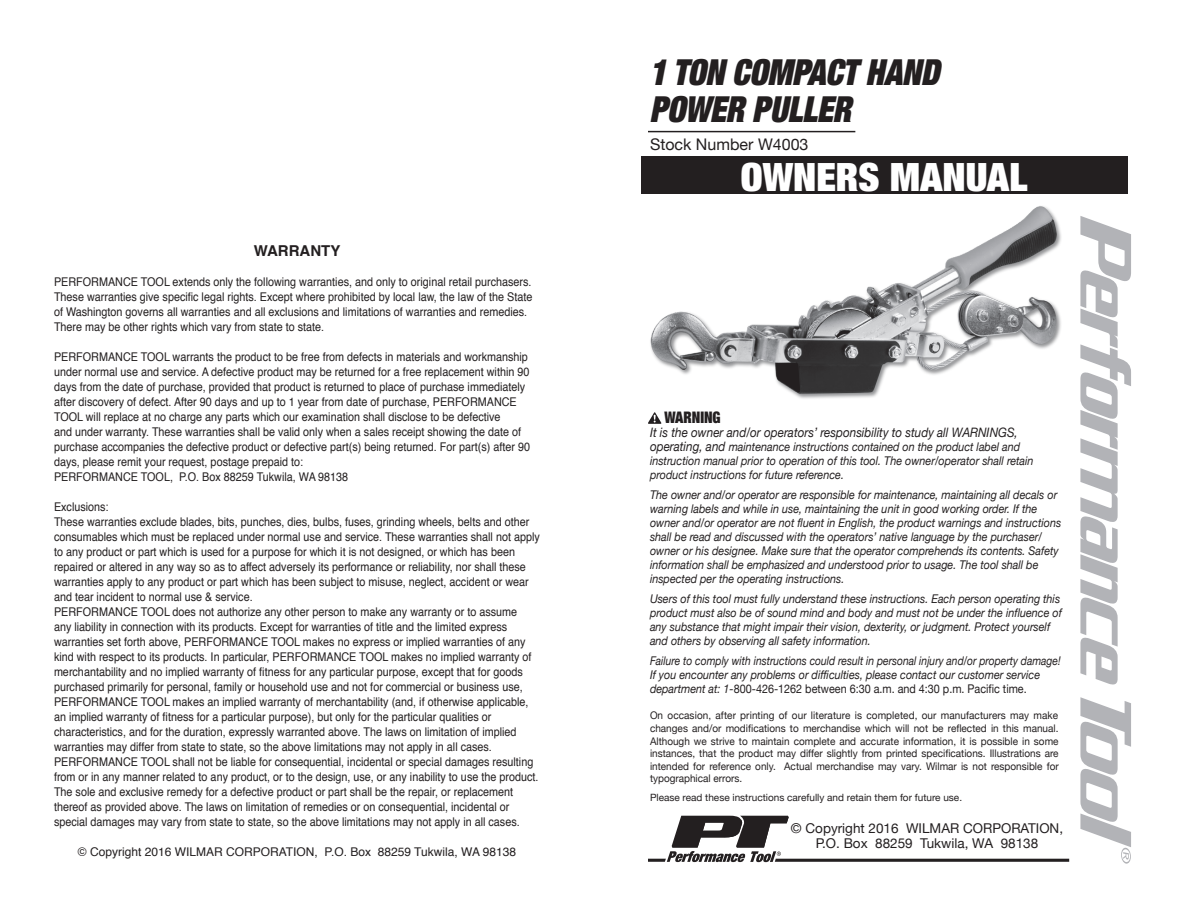
<style>
.page{position:relative;width:1188px;height:918px;background:#fff}
.page>*{position:absolute;margin:0;border:0;box-sizing:border-box;transform-origin:0 0}
.t1{font:900 expanded 39.15px "Helvetica Neue";color:#fff}
.Heading{font:italic 900 expanded 36px/37.5px "Helvetica Neue";letter-spacing:-.01em;color:#231f20;scale:.9 1}
.t2{font:16.05px "Helvetica Neue";color:#231f20}
.t3{font:900 expanded 16.05px "Helvetica Neue";color:#231f20;scale:.9 1}
.t4{font:700 15px "Helvetica";color:#231f20}
.t5{font:13.5px/15px "Helvetica Neue";color:#231f20;text-align:center}
.t6{font:italic 13.05px "Helvetica Neue";color:#231f20;scale:.9 1}
.t7{font:12px/15px "Helvetica";color:#231f20;scale:.9 1}
.t8{font:italic 12px/14px "Helvetica Neue";color:#231f20;scale:.9 1}
.t9{font:italic 12px "Helvetica Neue";color:#231f20;scale:.86 1}
.t10{font:12px "Helvetica";color:#231f20}
.t11{font:10.5px/12.6px "Helvetica Neue";color:#231f20;text-align:justify;scale:.95 1}
.t12{font:10.05px "Helvetica Neue";color:#231f20}
.s1{font-size:13.05px}
.s2{font-style:normal}
</style>
<div class="page">
<svg style="left:648px;top:414px;width:13px;height:10px"></svg>
<div style="left:641px;top:157px;width:486px;height:37px;background:#231f20"></div>
<hr style="left:648px;top:131px;width:207px;height:1px;background:#231f20">
<svg style="left:648px;top:816px;width:421px;height:46px"></svg>
<svg style="left:1080px;top:216px;width:51px;height:469px"></svg>
<svg style="left:1080px;top:697px;width:51px;height:167px"></svg>
<img style="left:650px;top:206px;width:411px;height:208px">
<p class="t4" style="left:254px;top:239px;width:88px">WARRANTY</p>
<p class="t7" style="left:54px;top:275px;width:533px">PERFORMANCE TOOL extends only the following warranties, and only to original retail purchasers.<br>These warranties give specific legal rights. Except where prohibited by local law, the law of the State of Washington governs all warranties and all exclusions and limitations of warranties and remedies.<br>There may be other rights which vary from state to state.</p>
<p class="t7" style="left:54px;top:350px;width:530px">PERFORMANCE TOOL warrants the product to be free from defects in materials and workmanship under normal use and service. A defective product may be returned for a free replacement within 90 days from the date of purchase, provided that product is returned to place of purchase immediately after discovery of defect. After 90 days and up to 1 year from date of purchase, PERFORMANCE TOOL will replace at no charge any parts which our examination shall disclose to be defective<br>and under warranty. These warranties shall be valid only when a sales receipt showing the date of purchase accompanies the defective product or defective part(s) being returned. For part(s) after 90 days, please remit your request, postage prepaid to:</p>
<p class="t7" style="left:54px;top:470px;width:329px">PERFORMANCE TOOL, P.O. Box 88259 Tukwila, WA 98138</p>
<p class="t7" style="left:54px;top:500px;width:62px">Exclusions:</p>
<p class="t7" style="left:54px;top:515px;width:541px">These warranties exclude blades, bits, punches, dies, bulbs, fuses, grinding wheels, belts and other consumables which must be replaced under normal use and service. These warranties shall not apply to any product or part which is used for a purpose for which it is not designed, or which has been repaired or altered in any way so as to affect adversely its performance or reliability, nor shall these warranties apply to any product or part which has been subject to misuse, neglect, accident or wear and tear incident to normal use &amp; service.</p>
<p class="t7" style="left:54px;top:605px;width:532px">PERFORMANCE TOOL does not authorize any other person to make any warranty or to assume any liability in connection with its products. Except for warranties of title and the limited express warranties set forth above, PERFORMANCE TOOL makes no express or implied warranties of any kind with respect to its products. In particular, PERFORMANCE TOOL makes no implied warranty of merchantability and no implied warranty of fitness for any particular purpose, except that for goods purchased primarily for personal, family or household use and not for commercial or business use, PERFORMANCE TOOL makes an implied warranty of merchantability (and, if otherwise applicable, an implied warranty of fitness for a particular purpose), but only for the particular qualities or characteristics, and for the duration, expressly warranted above. The laws on limitation of implied warranties may differ from state to state, so the above limitations may not apply in all cases.</p>
<p class="t7" style="left:54px;top:755px;width:540px">PERFORMANCE TOOL shall not be liable for consequential, incidental or special damages resulting from or in any manner related to any product, or to the design, use, or any inability to use the product.<br>The sole and exclusive remedy for a defective product or part shall be the repair, or replacement thereof as provided above. The laws on limitation of remedies or on consequential, incidental or special damages may vary from state to state, so the above limitations may not apply in all cases.</p>
<p class="t10" style="left:78px;top:842px;width:440px">© Copyright 2016 WILMAR CORPORATION, P.O. Box 88259 Tukwila, WA 98138</p>
<p class="Heading" style="left:649px;top:52px;width:324px">1 TON COMPACT HAND<br>POWER PULLER</p>
<p class="t2" style="left:650px;top:135px;width:160px">Stock Number W4003</p>
<p class="t1" style="left:741px;top:152px;width:288px">OWNERS MANUAL</p>
<p class="t3" style="left:665px;top:407px;width:64px">WARNING</p>
<p class="t6" style="left:650px;top:424px;width:410px">It is the owner and/or operators’ responsibility to study all WARNINGS,</p>
<p class="t8" style="left:650px;top:440px;width:428px"><span class="s1">operating, and</span> maintenance instructions contained on the product label and instruction manual prior to operation of this tool. The owner/operator shall retain product instructions for future reference.</p>
<p class="t8" style="left:650px;top:488px;width:458px">The owner and/or operator are responsible for maintenance, maintaining all decals or warning labels and while in use, maintaining the unit in good working order. If the owner and/or operator are not fluent in English, the product warnings and instructions shall be read and discussed with the operators’ native language by the purchaser/ owner or his designee. Make sure that the operator comprehends its contents. Safety information shall be emphasized and understood prior to usage. The tool shall be inspected per the operating instructions.</p>
<p class="t8" style="left:650px;top:592px;width:459px">Users of this tool must fully understand these instructions. Each person operating this product must also be of sound mind and body and must not be under the influence of any substance that might impair their vision, dexterity, or judgment. Protect yourself and others by observing all safety information.</p>
<p class="t9" style="left:650px;top:654px;width:479px">Failure to comply with instructions could result in personal injury and/or property damage!</p>
<p class="t8" style="left:650px;top:668px;width:435px">If you encounter any problems or difficulties, please contact our customer service department at: 1-<span class="s2">800-426-1262 between 6:30 a.m. and 4:30 p.m. Pacific time.</span></p>
<p class="t11" style="left:650px;top:709px;width:432px">On occasion, after printing of our literature is completed, our manufacturers may make changes and/or modifications to merchandise which will not be reflected in this manual.<br>Although we strive to maintain complete and accurate information, it is possible in some instances, that the product may differ slightly from printed specifications. Illustrations are intended for reference only. Actual merchandise may vary. Wilmar is not responsible for typographical errors.</p>
<p class="t12" style="left:650px;top:791px;width:314px">Please read these instructions carefully and retain them for future use.</p>
<p class="t5" style="left:791px;top:820px;width:274px">© Copyright 2016 WILMAR CORPORATION,<br>P.O. Box 88259 Tukwila, WA 98138</p>
</div>
